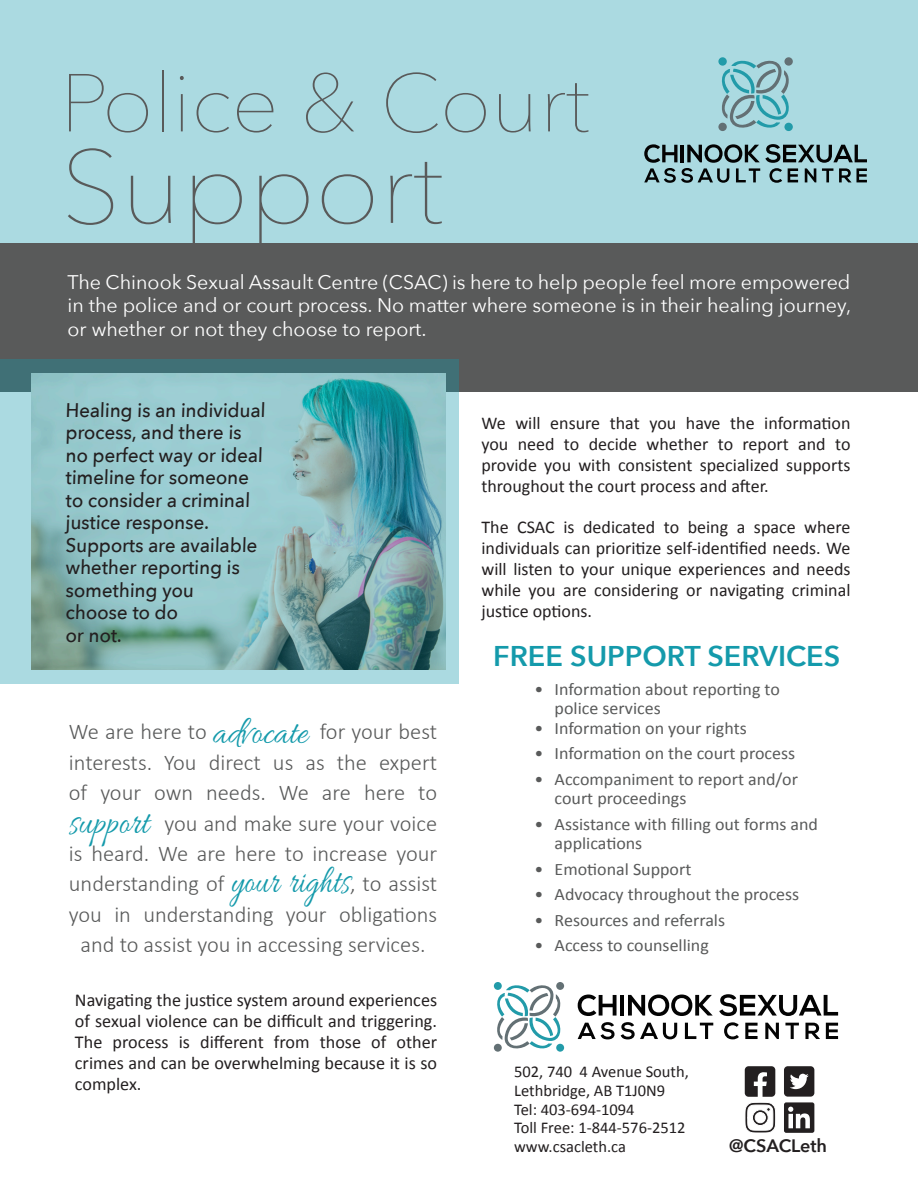
<style>
.page{position:relative;width:918px;height:1188px;background:#fff}
.page>*{position:absolute;margin:0;border:0;box-sizing:border-box;transform-origin:0 0}
.t1{font:200 102.45px "Avenir Next";color:#595a5a;scale:1.04 1}
.t2{font:200 81.15px "Avenir Next";color:#595a5a;scale:1.04 1}
.t3{font:600 28.5px "Avenir Next";color:#149aab}
.t4{font:300 22.5px/30.5px "Calibri";color:#595a5a;text-align:center}
.t5{font:500 19.65px/22.5px "Avenir Next";color:#231f20;scale:.95 1}
.t6{font:19.65px/23.4px "Avenir Next";color:#fff;text-align:justify}
.t7{font:18.15px/21px "Calibri";color:#231f20;text-align:justify}
.t8{font:18px/21px "Calibri";color:#231f20;text-align:justify}
.t9{font:600 18px "Avenir Next";color:#231f20}
.t10{font:17.4px/19.5px "Calibri";color:#595a5a}
.t11{font:16.5px "Calibri";color:#231f20}
.s1{font-family:"Allura";font-weight:400;font-size:40.8px;color:#149aab}
.s2{font-family:"Allura";font-weight:400;font-size:41.25px;color:#149aab}
</style>
<div class="page">
<div style="left:0;top:243px;width:918px;height:149px;background:#595a5a"></div>
<div style="left:0;top:0;width:918px;height:243px;background:#abdae1"></div>
<img style="left:0;top:360px;width:459px;height:324px">
<svg style="left:745px;top:1066px;width:31px;height:67px"></svg>
<svg style="left:784px;top:1066px;width:30px;height:67px"></svg>
<svg style="left:494px;top:982px;width:70px;height:70px"></svg>
<svg style="left:578px;top:995px;width:39px;height:21px"></svg>
<hr style="left:620px;top:995px;width:4px;height:21px;background:#030303">
<svg style="left:628px;top:995px;width:85px;height:21px"></svg>
<svg style="left:719px;top:994px;width:119px;height:22px"></svg>
<svg style="left:578px;top:1022px;width:37px;height:17px"></svg>
<svg style="left:621px;top:1022px;width:56px;height:17px"></svg>
<svg style="left:685px;top:1023px;width:28px;height:16px"></svg>
<svg style="left:724px;top:1022px;width:15px;height:17px"></svg>
<svg style="left:745px;top:1023px;width:13px;height:16px"></svg>
<svg style="left:765px;top:1023px;width:14px;height:16px"></svg>
<svg style="left:785px;top:1023px;width:14px;height:16px"></svg>
<svg style="left:805px;top:1023px;width:15px;height:16px"></svg>
<svg style="left:826px;top:1023px;width:12px;height:16px"></svg>
<svg style="left:718px;top:57px;width:75px;height:74px"></svg>
<svg style="left:644px;top:144px;width:223px;height:39px"></svg>
<p class="t2" style="left:60px;top:35px;width:512px">Police &amp; Court</p>
<p class="t1" style="left:60px;top:101px;width:371px">Support</p>
<p class="t6" style="left:68px;top:270px;width:785px">The Chinook Sexual Assault Centre (CSAC) is here to help people feel more empowered in the police and or court process. No matter where someone is in their healing journey, or whether or not they choose to report.</p>
<p class="t5" style="left:66px;top:398px;width:213px">Healing is an individual process, and there is no perfect way or ideal timeline for someone to consider a criminal justice response.<br>Supports are available whether reporting is something you</p>
<p class="t5" style="left:66px;top:601px;width:121px">choose to do</p>
<p class="t5" style="left:66px;top:623px;width:62px">or not.</p>
<p class="t4" style="left:69px;top:716px;width:370px">We are here to <span class="s1">advocate</span> for your best interests. You direct us as the expert of your own needs. We are here to <span class="s1">support</span> you and make sure your voice is heard. We are here to increase your understanding of <span class="s2">your rights</span>, to assist you in understanding your obligations and to assist you in accessing services.</p>
<p class="t7" style="left:75px;top:989px;width:364px">Navigating the justice system around experiences of sexual violence can be difficult and triggering.<br>The process is different from those of other crimes and can be overwhelming because it is so complex.</p>
<p class="t8" style="left:482px;top:413px;width:370px">We will ensure that you have the information you need to decide whether to report and to provide you with consistent specialized supports throughout the court process and after.</p>
<p class="t8" style="left:482px;top:517px;width:371px">The CSAC is dedicated to being a space where individuals can prioritize self-identified needs. We will listen to your unique experiences and needs while you are considering or navigating criminal justice options.</p>
<p class="t3" style="left:493px;top:632px;width:349px">FREE SUPPORT SERVICES</p>
<p class="t10" style="left:555px;top:679px;width:227px;text-indent:-20px">• Information about reporting to police services</p>
<p class="t10" style="left:534px;top:718px;width:214px">• Information on your rights</p>
<p class="t10" style="left:534px;top:744px;width:262px">• Information on the court process</p>
<p class="t10" style="left:555px;top:769px;width:245px;text-indent:-20px">• Accompaniment to report and/or court proceedings</p>
<p class="t10" style="left:555px;top:814px;width:265px;text-indent:-20px">• Assistance with filling out forms and applications</p>
<p class="t10" style="left:534px;top:859px;width:159px">• Emotional Support</p>
<p class="t10" style="left:534px;top:885px;width:266px">• Advocacy throughout the process</p>
<p class="t10" style="left:534px;top:910px;width:192px">• Resources and referrals</p>
<p class="t10" style="left:534px;top:936px;width:176px">• Access to counselling</p>
<p class="t11" style="left:514px;top:1061px;width:176px">502, 740 4 Avenue South,</p>
<p class="t11" style="left:514px;top:1080px;width:153px">Lethbridge, AB T1J0N9</p>
<p class="t11" style="left:514px;top:1099px;width:122px">Tel: 403-694-1094</p>
<p class="t11" style="left:514px;top:1117px;width:173px">Toll Free: 1-844-576-2512</p>
<p class="t11" style="left:514px;top:1136px;width:113px">www.csacleth.ca</p>
<p class="t9" style="left:729px;top:1130px;width:100px">@CSACLeth</p>
</div>
